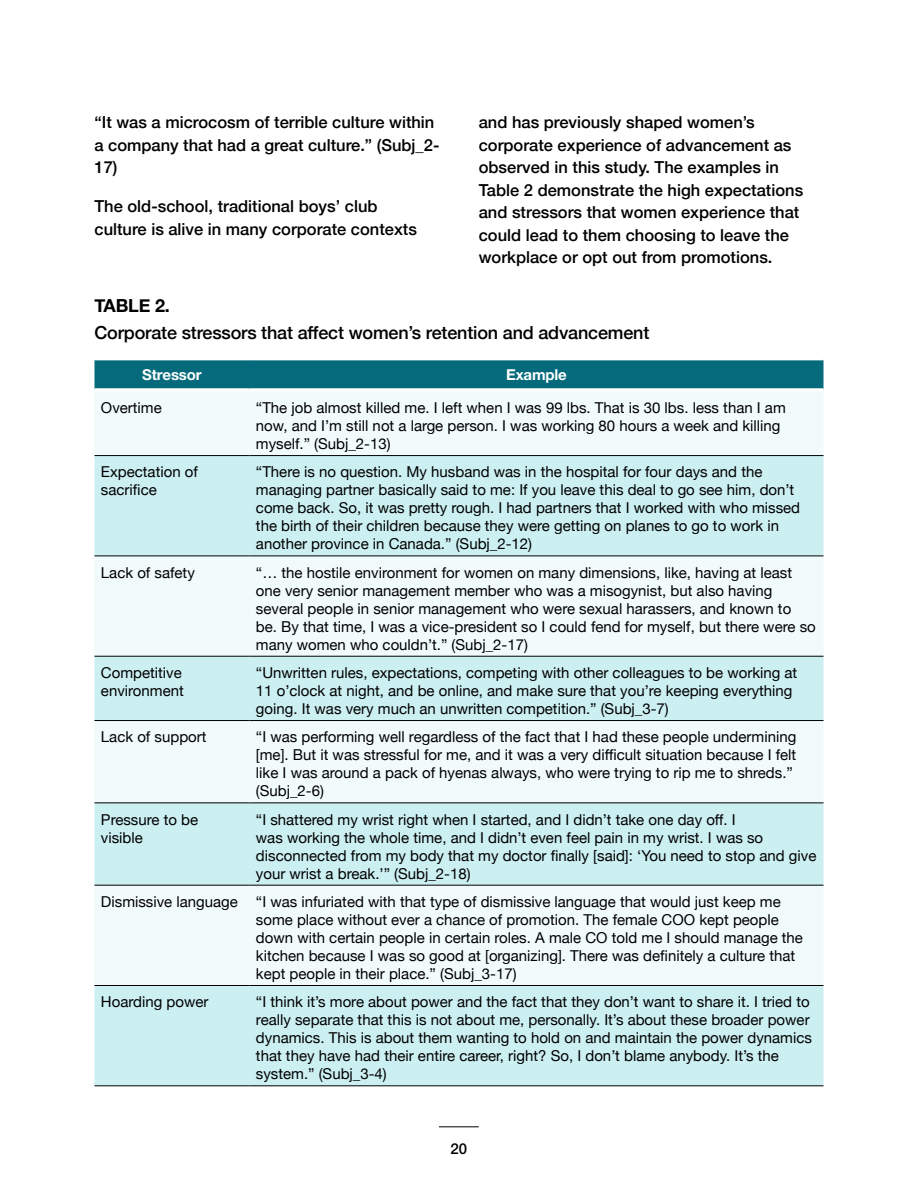
<style>
.page{position:relative;width:918px;height:1188px;background:#fff}
.page>*{position:absolute;margin:0;border:0;box-sizing:border-box;transform-origin:0 0}
.Figure_Description{font:500 18px "Helvetica Neue";letter-spacing:-.01em;color:#000}
.Figure_X{font:700 18px "Helvetica Neue";letter-spacing:-.01em;color:#000}
.Paragraph{font:500 16.5px/22.5px "Helvetica Neue";color:#000}
.Chart_Contents{font:15px/18px "Helvetica Neue";color:#000}
.Chart_Header{font:700 15px "Helvetica Neue LT Pro";letter-spacing:-.01em;color:#fff}
.t1{font:500 15px "Helvetica Neue LT Pro";color:#000}
</style>
<div class="page">
<hr style="left:439px;top:1127px;width:40px;height:1px;background:#000">
<div style="left:94px;top:360px;width:730px;height:28px;background:#056b7c"></div>
<div style="left:95px;top:391px;width:728px;height:64px;background:#f2fbfc"></div>
<svg style="left:94px;top:456px;width:730px;height:629px;fill:#cceff2"></svg>
<hr style="left:94px;top:455px;width:155px;height:1px;background:#000">
<hr style="left:249px;top:455px;width:575px;height:1px;background:#000">
<hr style="left:94px;top:556px;width:155px;height:1px;background:#000">
<hr style="left:249px;top:556px;width:575px;height:1px;background:#000">
<hr style="left:94px;top:656px;width:155px;height:1px;background:#000">
<hr style="left:249px;top:656px;width:575px;height:1px;background:#000">
<hr style="left:94px;top:720px;width:155px;height:1px;background:#000">
<hr style="left:249px;top:720px;width:575px;height:1px;background:#000">
<hr style="left:94px;top:802px;width:155px;height:1px;background:#000">
<hr style="left:249px;top:802px;width:575px;height:1px;background:#000">
<hr style="left:94px;top:985px;width:155px;height:1px;background:#000">
<hr style="left:249px;top:985px;width:575px;height:1px;background:#000">
<hr style="left:94px;top:1085px;width:155px;height:1px;background:#000">
<hr style="left:249px;top:1085px;width:575px;height:1px;background:#000">
<hr style="left:94px;top:885px;width:155px;height:1px;background:#000">
<hr style="left:249px;top:885px;width:575px;height:1px;background:#000">
<p class="Paragraph" style="left:94px;top:110px;width:346px">“It was a microcosm of terrible culture within a company that had a great culture.” (Subj_2-<br>17)</p>
<p class="Paragraph" style="left:94px;top:194px;width:324px">The old-school, traditional boys’ club culture is alive in many corporate contexts</p>
<p class="Paragraph" style="left:479px;top:110px;width:326px">and has previously shaped women’s corporate experience of advancement as observed in this study. The examples in Table 2 demonstrate the high expectations and stressors that women experience that could lead to them choosing to leave the workplace or opt out from promotions.</p>
<p class="Figure_X" style="left:94px;top:291px;width:77px">TABLE 2.</p>
<p class="Figure_Description" style="left:94px;top:318px;width:556px">Corporate stressors that affect women’s retention and advancement</p>
<p class="Chart_Header" style="left:142px;top:365px;width:61px">Stressor</p>
<p class="Chart_Header" style="left:506px;top:365px;width:62px">Example</p>
<p class="Chart_Contents" style="left:101px;top:400px;width:62px">Overtime</p>
<p class="Chart_Contents" style="left:256px;top:400px;width:531px">“The job almost killed me. I left when I was 99 lbs. That is 30 lbs. less than I am now, and I’m still not a large person. I was working 80 hours a week and killing myself.” (Subj_2-13)</p>
<p class="Chart_Contents" style="left:101px;top:464px;width:98px">Expectation of sacrifice</p>
<p class="Chart_Contents" style="left:256px;top:464px;width:546px">“There is no question. My husband was in the hospital for four days and the managing partner basically said to me: If you leave this deal to go see him, don’t come back. So, it was pretty rough. I had partners that I worked with who missed the birth of their children because they were getting on planes to go to work in another province in Canada.” (Subj_2-12)</p>
<p class="Chart_Contents" style="left:101px;top:564px;width:95px">Lack of safety</p>
<p class="Chart_Contents" style="left:256px;top:564px;width:561px">“… the hostile environment for women on many dimensions, like, having at least one very senior management member who was a misogynist, but also having several people in senior management who were sexual harassers, and known to be. By that time, I was a vice-president so I could fend for myself, but there were so many women who couldn’t.” (Subj_2-17)</p>
<p class="Chart_Contents" style="left:101px;top:665px;width:84px">Competitive environment</p>
<p class="Chart_Contents" style="left:256px;top:665px;width:543px">“Unwritten rules, expectations, competing with other colleagues to be working at<br>11 o’clock at night, and be online, and make sure that you’re keeping everything going. It was very much an unwritten competition.” (Subj_3-7)</p>
<p class="Chart_Contents" style="left:101px;top:729px;width:107px">Lack of support</p>
<p class="Chart_Contents" style="left:256px;top:729px;width:542px">“I was performing well regardless of the fact that I had these people undermining [me]. But it was stressful for me, and it was a very difficult situation because I felt like I was around a pack of hyenas always, who were trying to rip me to shreds.” (Subj_2-6)</p>
<p class="Chart_Contents" style="left:101px;top:811px;width:99px">Pressure to be visible</p>
<p class="Chart_Contents" style="left:256px;top:811px;width:562px">“I shattered my wrist right when I started, and I didn’t take one day off. I<br>was working the whole time, and I didn’t even feel pain in my wrist. I was so disconnected from my body that my doctor finally [said]: ‘You need to stop and give your wrist a break.’” (Subj_2-18)</p>
<p class="Chart_Contents" style="left:101px;top:894px;width:138px">Dismissive language</p>
<p class="Chart_Contents" style="left:256px;top:894px;width:549px">“I was infuriated with that type of dismissive language that would just keep me some place without ever a chance of promotion. The female COO kept people down with certain people in certain roles. A male CO told me I should manage the kitchen because I was so good at [organizing]. There was definitely a culture that kept people in their place.” (Subj_3-17)</p>
<p class="Chart_Contents" style="left:101px;top:994px;width:109px">Hoarding power</p>
<p class="Chart_Contents" style="left:256px;top:994px;width:558px">“I think it’s more about power and the fact that they don’t want to share it. I tried to really separate that this is not about me, personally. It’s about these broader power dynamics. This is about them wanting to hold on and maintain the power dynamics that they have had their entire career, right? So, I don’t blame anybody. It’s the system.” (Subj_3-4)</p>
<p class="t1" style="left:451px;top:1140px;width:18px">20</p>
</div>
